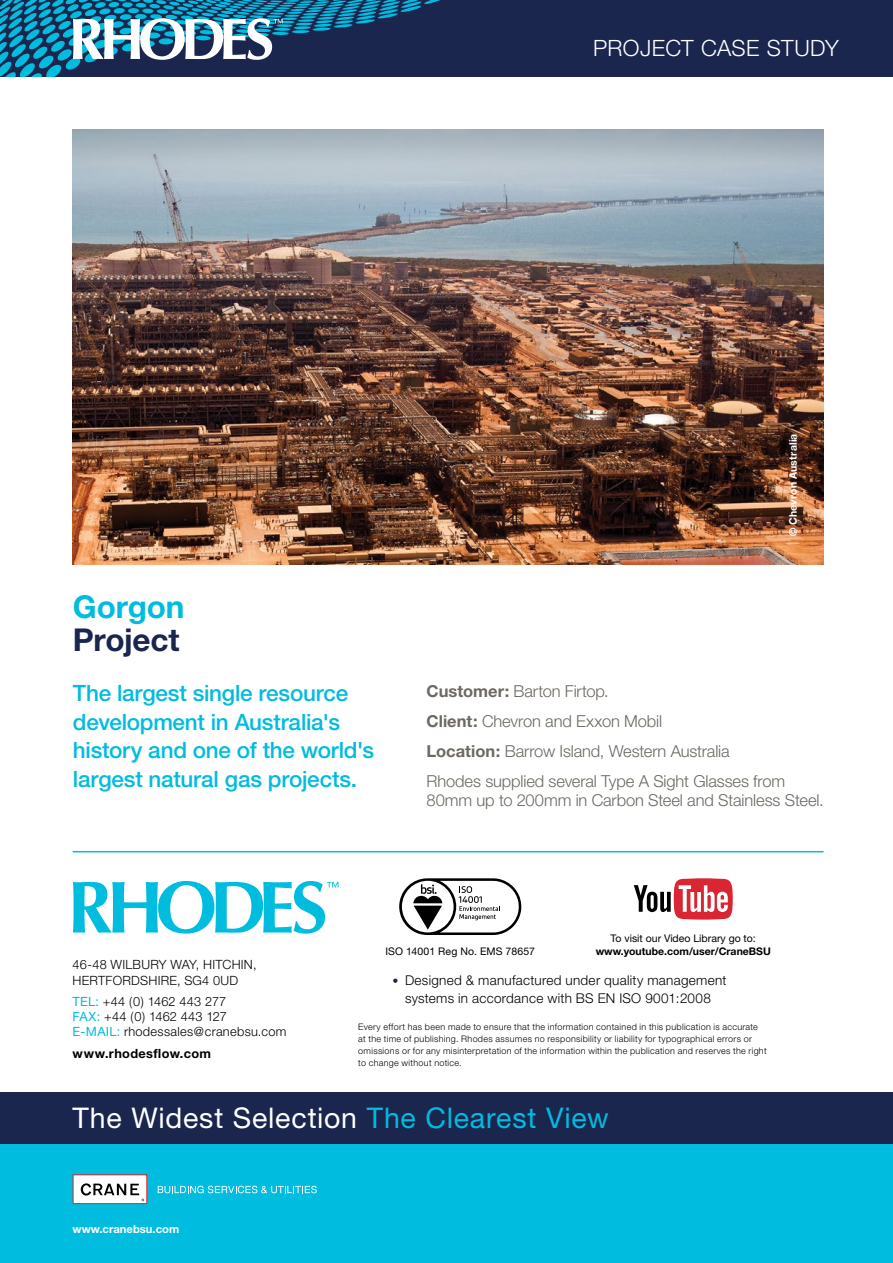
<style>
.page{position:relative;width:893px;height:1263px;background:#fff}
.page>*{position:absolute;margin:0;border:0;box-sizing:border-box;transform-origin:0 0}
.t1{font:700 31.5px "Helvetica Neue";letter-spacing:-.01em;color:#1b264f}
.t2{font:700 31.5px "Helvetica Neue";letter-spacing:-.005em;color:#00bcdf}
.t3{font:28.5px "Helvetica Neue";letter-spacing:.025em;color:#fff}
.t4{font:500 22.5px/28.5px "Helvetica Neue";letter-spacing:-.01em;color:#00bcdf}
.t5{font:300 22.5px "Helvetica Neue";letter-spacing:.015em;color:#fff}
.t6{font:300 16.5px/19.5px "Helvetica Neue";letter-spacing:-.005em;color:#6d6962}
.t7{font:300 13.5px/18px "Helvetica Neue";letter-spacing:.02em;color:#000;text-align:center}
.t8{font:300 12.75px/15.3px "Helvetica Neue";letter-spacing:.02em;color:#000}
.t9{font:700 12.75px "Helvetica Neue";letter-spacing:.03em;color:#000}
.t10{font:700 11.25px "Helvetica Neue";color:#fff}
.t11{font:10.5px "Helvetica Neue";color:#000}
.t12{font:700 10.5px "Helvetica Neue";color:#000}
.t13{font:700 10.5px "Helvetica Neue";letter-spacing:.02em;color:#fff}
.t14{font:300 9px/12px "Helvetica Neue";letter-spacing:.035em;color:#000}
.s1{font-weight:700}
.s2{font-weight:400;color:#00bcdf}
.s3{font-size:12px;color:#1b264f}
.s4{color:#00bcdf}
</style>
<div class="page">
<div style="left:0;top:0;width:893px;height:77px;background:#1b264f"></div>
<svg style="left:0;top:0;width:440px;height:77px"></svg>
<div style="left:0;top:1139px;width:893px;height:124px;background:#00bcdf"></div>
<div style="left:0;top:1093px;width:893px;height:51px;background:#1b264f"></div>
<svg style="left:73px;top:881px;width:265px;height:53px"></svg>
<hr style="left:73px;top:851px;width:751px;height:1px;background:#00bcdf">
<svg style="left:634px;top:878px;width:99px;height:42px"></svg>
<svg style="left:399px;top:878px;width:122px;height:57px"></svg>
<svg style="left:73px;top:1174px;width:74px;height:30px;background:#d9cacb"></svg>
<svg style="left:158px;top:1186px;width:159px;height:7px"></svg>
<img style="left:73px;top:129px;width:751px;height:435px">
<h3 class="t5" style="left:593px;top:34px;width:247px">PROJECT CASE STUDY</h3>
<p class="t13" style="left:786px;top:536px;width:104px;rotate:-90deg">© Chevron Australia</p>
<p class="t2" style="left:73px;top:587px;width:113px">Gorgon</p>
<p class="t1" style="left:73px;top:620px;width:108px">Project</p>
<p class="t4" style="left:73px;top:679px;width:303px">The largest single resource development in Australia's history and one of the world's largest natural gas projects.</p>
<p class="t6" style="left:427px;top:681px;width:184px"><span class="s1">Customer:</span> Barton Firtop.</p>
<p class="t6" style="left:427px;top:711px;width:237px"><span class="s1">Client:</span> Chevron and Exxon Mobil</p>
<p class="t6" style="left:427px;top:741px;width:305px"><span class="s1">Location:</span> Barrow Island, Western Australia</p>
<p class="t6" style="left:427px;top:771px;width:399px">Rhodes supplied several Type A Sight Glasses from<br>80mm up to 200mm in Carbon Steel and Stainless Steel.</p>
<h3 class="t8" style="left:73px;top:957px;width:186px">46-48 WILBURY WAY, HITCHIN,<br>HERTFORDSHIRE, SG4 0UD</h3>
<h3 class="t8" style="left:73px;top:993px;width:215px"><span class="s2">TEL:</span> +44 (0) 1462 443 277<br><span class="s2">FAX:</span> +44 (0) 1462 443 127<br><span class="s2">E-MAIL:</span> rhodessales@cranebsu.com</h3>
<h3 class="t9" style="left:73px;top:1045px;width:140px">www.rhodesflow.com</h3>
<p class="t11" style="left:611px;top:932px;width:147px">To visit our Video Library go to:</p>
<p class="t11" style="left:385px;top:944px;width:151px">ISO 14001 Reg No. EMS 78657</p>
<p class="t12" style="left:596px;top:944px;width:177px">www.youtube.com/user/CraneBSU</p>
<h3 class="t7" style="left:392px;top:971px;width:335px"><span class="s3">•</span> Designed &amp; manufactured under quality management systems in accordance with BS EN ISO 9001:2008</h3>
<p class="t14" style="left:358px;top:1021px;width:410px">Every effort has been made to ensure that the information contained in this publication is accurate at the time of publishing. Rhodes assumes no responsibility or liability for typographical errors or omissions or for any misinterpretation of the information within the publication and reserves the right to change without notice.</p>
<h2 class="t3" style="left:73px;top:1100px;width:537px">The Widest Selection <span class="s4">The Clearest View</span></h2>
<p class="t10" style="left:73px;top:1222px;width:108px">www.cranebsu.com</p>
</div>
